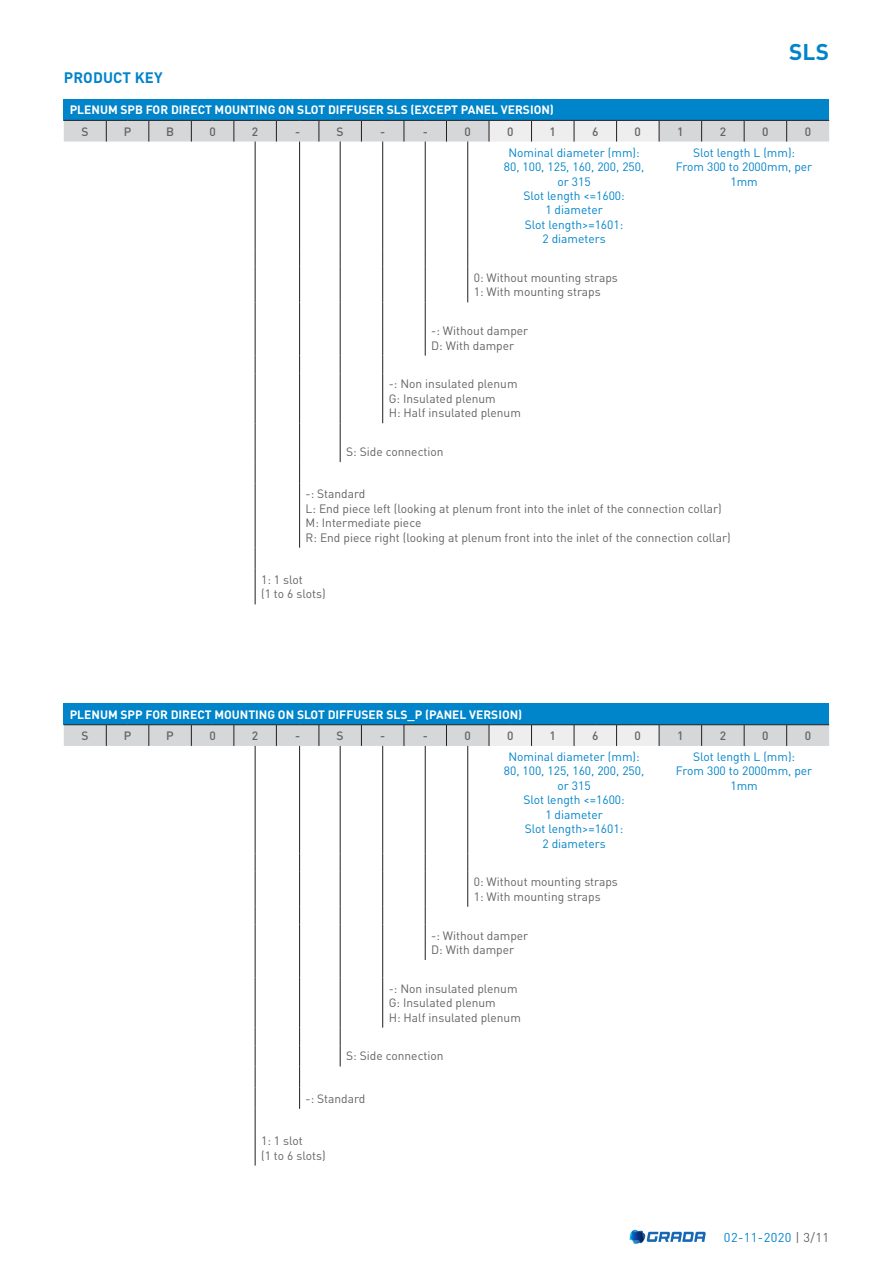
<style>
.page{position:relative;width:893px;height:1263px;background:#fff}
.page>*{position:absolute;margin:0;border:0;box-sizing:border-box;transform-origin:0 0}
.t1{font:700 22.5px "DIN Pro";color:#0084ca}
.t2{font:700 15px "DIN Pro";letter-spacing:.01em;color:#0084ca}
.t3{font:12.75px "DIN Pro";letter-spacing:.03em;color:#0084ca}
.t4{font:12px/14.4px "DIN Pro";color:#636366}
.t5{font:12px/14.4px "DIN Pro";color:#0084ca;text-align:center}
.t6{font:700 12px "DIN Pro";color:#fff}
.t7{font:500 12px "DIN Pro";color:#636366}
.s1{color:#636366}
</style>
<div class="page">
<svg style="left:629px;top:1230px;width:77px;height:14px"></svg>
<div style="left:64px;top:99px;width:765px;height:21px;background:#0084ca"></div>
<hr style="left:467px;top:142px;width:1px;height:107px;background:#231f20">
<svg style="left:467px;top:249px;width:1px;height:18px"></svg>
<hr style="left:467px;top:267px;width:1px;height:35px;background:#231f20">
<hr style="left:425px;top:142px;width:1px;height:107px;background:#231f20">
<svg style="left:425px;top:249px;width:1px;height:18px"></svg>
<hr style="left:425px;top:267px;width:1px;height:35px;background:#231f20">
<svg style="left:425px;top:302px;width:1px;height:18px"></svg>
<hr style="left:425px;top:320px;width:1px;height:36px;background:#231f20">
<hr style="left:382px;top:142px;width:1px;height:107px;background:#231f20">
<svg style="left:382px;top:249px;width:1px;height:18px"></svg>
<hr style="left:382px;top:267px;width:1px;height:35px;background:#231f20">
<svg style="left:382px;top:302px;width:1px;height:18px"></svg>
<hr style="left:382px;top:320px;width:1px;height:36px;background:#231f20">
<svg style="left:382px;top:356px;width:1px;height:17px"></svg>
<hr style="left:382px;top:373px;width:1px;height:50px;background:#231f20">
<hr style="left:340px;top:142px;width:1px;height:107px;background:#231f20">
<svg style="left:340px;top:249px;width:1px;height:18px"></svg>
<hr style="left:340px;top:267px;width:1px;height:35px;background:#231f20">
<svg style="left:340px;top:302px;width:1px;height:18px"></svg>
<hr style="left:340px;top:320px;width:1px;height:36px;background:#231f20">
<svg style="left:340px;top:356px;width:1px;height:17px"></svg>
<hr style="left:340px;top:373px;width:1px;height:50px;background:#231f20">
<svg style="left:340px;top:423px;width:1px;height:39px"></svg>
<hr style="left:299px;top:142px;width:1px;height:107px;background:#231f20">
<svg style="left:299px;top:249px;width:1px;height:18px"></svg>
<hr style="left:299px;top:267px;width:1px;height:35px;background:#231f20">
<svg style="left:299px;top:302px;width:1px;height:18px"></svg>
<hr style="left:299px;top:320px;width:1px;height:36px;background:#231f20">
<svg style="left:299px;top:356px;width:1px;height:17px"></svg>
<hr style="left:299px;top:373px;width:1px;height:50px;background:#231f20">
<svg style="left:299px;top:423px;width:1px;height:60px"></svg>
<hr style="left:299px;top:483px;width:1px;height:65px;background:#231f20">
<hr style="left:255px;top:142px;width:1px;height:107px;background:#231f20">
<svg style="left:255px;top:249px;width:1px;height:18px"></svg>
<hr style="left:255px;top:267px;width:1px;height:35px;background:#231f20">
<svg style="left:255px;top:302px;width:1px;height:18px"></svg>
<hr style="left:255px;top:320px;width:1px;height:36px;background:#231f20">
<svg style="left:255px;top:356px;width:1px;height:17px"></svg>
<hr style="left:255px;top:373px;width:1px;height:50px;background:#231f20">
<svg style="left:255px;top:423px;width:1px;height:60px"></svg>
<hr style="left:255px;top:483px;width:1px;height:65px;background:#231f20">
<svg style="left:255px;top:548px;width:1px;height:21px"></svg>
<hr style="left:255px;top:569px;width:1px;height:35px;background:#231f20">
<svg style="left:64px;top:120px;width:765px;height:22px;background:#d1d2d4"></svg>
<hr style="left:659px;top:120px;width:43px;height:1px;background:#231f20">
<hr style="left:702px;top:120px;width:42px;height:1px;background:#231f20">
<hr style="left:744px;top:120px;width:43px;height:1px;background:#231f20">
<hr style="left:787px;top:120px;width:42px;height:1px;background:#231f20">
<div style="left:64px;top:703px;width:765px;height:22px;background:#0084ca"></div>
<svg style="left:64px;top:724px;width:765px;height:22px;background:#cdced1"></svg>
<hr style="left:467px;top:746px;width:1px;height:107px;background:#231f20">
<svg style="left:467px;top:853px;width:1px;height:18px"></svg>
<hr style="left:467px;top:871px;width:1px;height:36px;background:#231f20">
<hr style="left:425px;top:746px;width:1px;height:107px;background:#231f20">
<svg style="left:425px;top:853px;width:1px;height:18px"></svg>
<hr style="left:425px;top:871px;width:1px;height:36px;background:#231f20">
<svg style="left:425px;top:907px;width:1px;height:17px"></svg>
<hr style="left:425px;top:924px;width:1px;height:36px;background:#231f20">
<hr style="left:382px;top:746px;width:1px;height:107px;background:#231f20">
<svg style="left:382px;top:853px;width:1px;height:18px"></svg>
<hr style="left:382px;top:871px;width:1px;height:36px;background:#231f20">
<svg style="left:382px;top:907px;width:1px;height:17px"></svg>
<hr style="left:382px;top:924px;width:1px;height:36px;background:#231f20">
<svg style="left:382px;top:960px;width:1px;height:18px"></svg>
<hr style="left:382px;top:978px;width:1px;height:50px;background:#231f20">
<hr style="left:340px;top:746px;width:1px;height:107px;background:#231f20">
<svg style="left:340px;top:853px;width:1px;height:18px"></svg>
<hr style="left:340px;top:871px;width:1px;height:36px;background:#231f20">
<svg style="left:340px;top:907px;width:1px;height:17px"></svg>
<hr style="left:340px;top:924px;width:1px;height:36px;background:#231f20">
<svg style="left:340px;top:960px;width:1px;height:18px"></svg>
<hr style="left:340px;top:978px;width:1px;height:50px;background:#231f20">
<svg style="left:340px;top:1028px;width:1px;height:38px"></svg>
<hr style="left:299px;top:746px;width:1px;height:107px;background:#231f20">
<svg style="left:299px;top:853px;width:1px;height:18px"></svg>
<hr style="left:299px;top:871px;width:1px;height:36px;background:#231f20">
<svg style="left:299px;top:907px;width:1px;height:17px"></svg>
<hr style="left:299px;top:924px;width:1px;height:36px;background:#231f20">
<svg style="left:299px;top:960px;width:1px;height:18px"></svg>
<hr style="left:299px;top:978px;width:1px;height:50px;background:#231f20">
<svg style="left:299px;top:1028px;width:1px;height:81px"></svg>
<hr style="left:255px;top:746px;width:1px;height:107px;background:#231f20">
<svg style="left:255px;top:853px;width:1px;height:18px"></svg>
<hr style="left:255px;top:871px;width:1px;height:36px;background:#231f20">
<svg style="left:255px;top:907px;width:1px;height:17px"></svg>
<hr style="left:255px;top:924px;width:1px;height:36px;background:#231f20">
<svg style="left:255px;top:960px;width:1px;height:18px"></svg>
<hr style="left:255px;top:978px;width:1px;height:50px;background:#231f20">
<svg style="left:255px;top:1028px;width:1px;height:102px"></svg>
<hr style="left:255px;top:1130px;width:1px;height:35px;background:#231f20">
<h1 class="t1" style="left:789px;top:33px;width:41px">SLS</h1>
<p class="t2" style="left:64px;top:65px;width:100px">PRODUCT KEY</p>
<p class="t6" style="left:70px;top:100px;width:486px">PLENUM SPB FOR DIRECT MOUNTING ON SLOT DIFFUSER SLS (EXCEPT PANEL VERSION)</p>
<p class="t7" style="left:81px;top:121px;width:9px">S</p>
<p class="t7" style="left:124px;top:121px;width:9px">P</p>
<p class="t7" style="left:166px;top:121px;width:9px">B</p>
<p class="t7" style="left:209px;top:121px;width:8px">0</p>
<p class="t7" style="left:252px;top:121px;width:8px">2</p>
<p class="t7" style="left:295px;top:121px;width:7px">-</p>
<p class="t7" style="left:337px;top:121px;width:9px">S</p>
<p class="t7" style="left:380px;top:121px;width:7px">-</p>
<p class="t7" style="left:423px;top:121px;width:7px">-</p>
<p class="t7" style="left:465px;top:121px;width:8px">0</p>
<p class="t7" style="left:507px;top:121px;width:8px">0</p>
<p class="t7" style="left:550px;top:121px;width:8px">1</p>
<p class="t7" style="left:592px;top:121px;width:8px">6</p>
<p class="t7" style="left:635px;top:121px;width:8px">0</p>
<p class="t7" style="left:677px;top:121px;width:8px">1</p>
<p class="t7" style="left:720px;top:121px;width:8px">2</p>
<p class="t7" style="left:762px;top:121px;width:8px">0</p>
<p class="t7" style="left:805px;top:121px;width:8px">0</p>
<p class="t5" style="left:504px;top:145px;width:142px">Nominal diameter (mm):<br>80, 100, 125, 160, 200, 250, or 315<br>Slot length &lt;=1600:</p>
<p class="t5" style="left:525px;top:202px;width:100px">1 diameter<br>Slot length&gt;=1601:</p>
<p class="t5" style="left:542px;top:231px;width:65px">2 diameters</p>
<p class="t5" style="left:676px;top:145px;width:138px">Slot length L (mm):<br>From 300 to 2000mm, per<br>1mm</p>
<p class="t4" style="left:474px;top:270px;width:146px">0: Without mounting straps<br>1: With mounting straps</p>
<p class="t4" style="left:431px;top:323px;width:99px">-: Without damper<br>D: With damper</p>
<p class="t4" style="left:389px;top:376px;width:134px">-: Non insulated plenum<br>G: Insulated plenum<br>H: Half insulated plenum</p>
<p class="t4" style="left:346px;top:444px;width:99px">S: Side connection</p>
<p class="t4" style="left:306px;top:486px;width:427px">-: Standard<br>L: End piece left (looking at plenum front into the inlet of the connection collar)<br>M: Intermediate piece<br>R: End piece right (looking at plenum front into the inlet of the connection collar)</p>
<p class="t4" style="left:261px;top:572px;width:66px">1: 1 slot<br>(1 to 6 slots)</p>
<p class="t6" style="left:70px;top:704px;width:454px">PLENUM SPP FOR DIRECT MOUNTING ON SLOT DIFFUSER SLS_P (PANEL VERSION)</p>
<p class="t7" style="left:81px;top:726px;width:9px">S</p>
<p class="t7" style="left:124px;top:726px;width:9px">P</p>
<p class="t7" style="left:166px;top:726px;width:9px">P</p>
<p class="t7" style="left:209px;top:726px;width:8px">0</p>
<p class="t7" style="left:252px;top:726px;width:8px">2</p>
<p class="t7" style="left:295px;top:726px;width:7px">-</p>
<p class="t7" style="left:337px;top:726px;width:9px">S</p>
<p class="t7" style="left:380px;top:726px;width:7px">-</p>
<p class="t7" style="left:423px;top:726px;width:7px">-</p>
<p class="t7" style="left:465px;top:726px;width:8px">0</p>
<p class="t7" style="left:507px;top:726px;width:8px">0</p>
<p class="t7" style="left:550px;top:726px;width:8px">1</p>
<p class="t7" style="left:592px;top:726px;width:8px">6</p>
<p class="t7" style="left:635px;top:726px;width:8px">0</p>
<p class="t7" style="left:677px;top:726px;width:8px">1</p>
<p class="t7" style="left:720px;top:726px;width:8px">2</p>
<p class="t7" style="left:762px;top:726px;width:8px">0</p>
<p class="t7" style="left:805px;top:726px;width:8px">0</p>
<p class="t5" style="left:504px;top:749px;width:142px">Nominal diameter (mm):<br>80, 100, 125, 160, 200, 250, or 315<br>Slot length &lt;=1600:</p>
<p class="t5" style="left:525px;top:807px;width:100px">1 diameter<br>Slot length&gt;=1601:</p>
<p class="t5" style="left:542px;top:835px;width:65px">2 diameters</p>
<p class="t5" style="left:676px;top:749px;width:138px">Slot length L (mm):<br>From 300 to 2000mm, per<br>1mm</p>
<p class="t4" style="left:474px;top:874px;width:146px">0: Without mounting straps<br>1: With mounting straps</p>
<p class="t4" style="left:431px;top:927px;width:99px">-: Without damper<br>D: With damper</p>
<p class="t4" style="left:389px;top:981px;width:134px">-: Non insulated plenum<br>G: Insulated plenum<br>H: Half insulated plenum</p>
<p class="t4" style="left:346px;top:1048px;width:99px">S: Side connection</p>
<p class="t4" style="left:306px;top:1091px;width:61px">-: Standard</p>
<p class="t4" style="left:261px;top:1133px;width:66px">1: 1 slot<br>(1 to 6 slots)</p>
<p class="t3" style="left:724px;top:1228px;width:107px">02-11-2020 <span class="s1">| 3/11</span></p>
</div>
